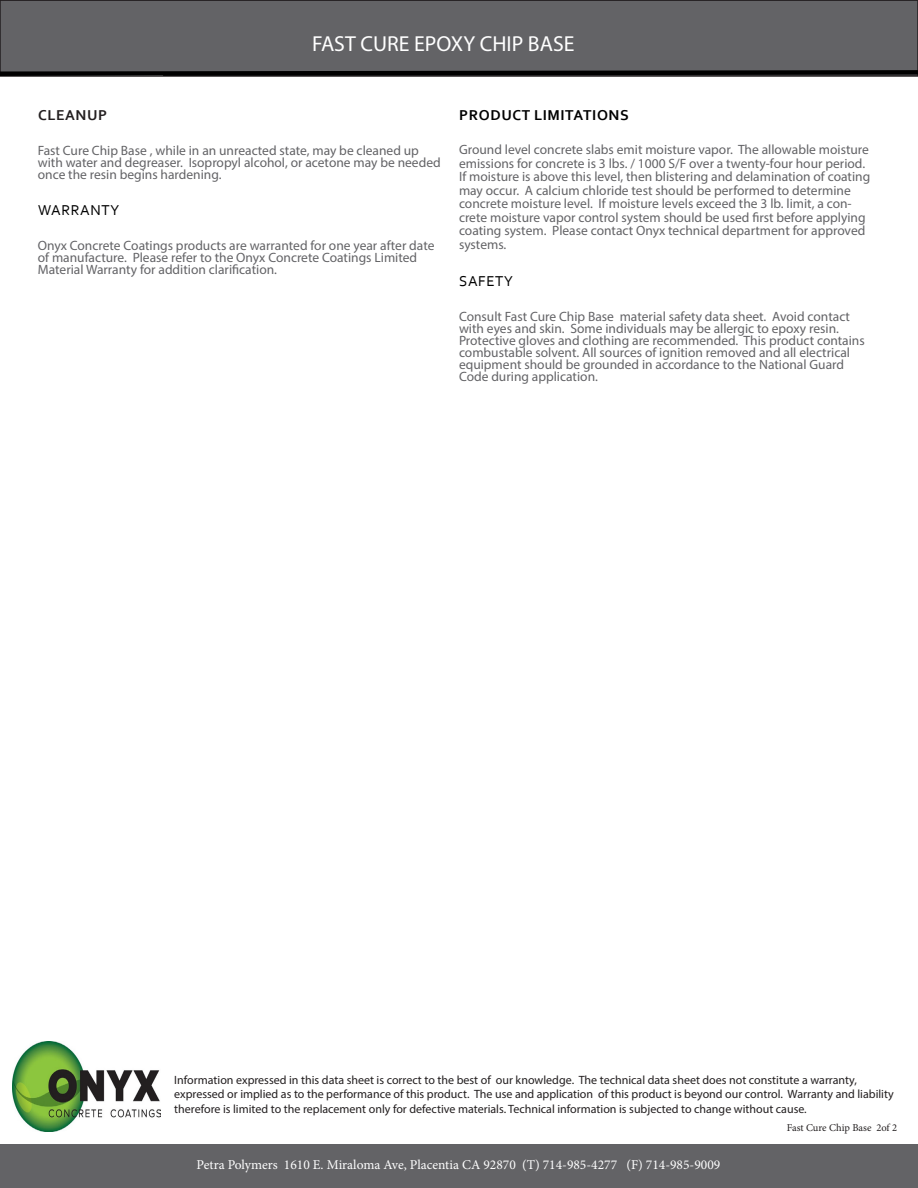
<style>
.page{position:relative;width:918px;height:1188px;background:#fff}
.page>*{position:absolute;margin:0;border:0;box-sizing:border-box;transform-origin:0 0}
.t1{font:21.75px "Myriad Pro";color:#fff}
.Bullets{font:700 15px "Corbel";letter-spacing:.04em;color:#000}
.Body_Text{font:15px "Corbel";letter-spacing:.04em;color:#000}
.Body_Text-2{font:700 15px "Corbel";letter-spacing:.04em;color:#231f20}
.Body_Text-3{font:13.5px/12px "Myriad Pro";color:#636366}
.t2{font:13.5px "Minion Pro";color:#fff}
.t3{font:12px/14.4px "Myriad Pro";color:#231f20}
.t4{font:10.5px "Minion Pro";letter-spacing:-.005em;color:#231f20}
</style>
<div class="page">
<div style="left:0;top:1144px;width:918px;height:44px;background:#636366"></div>
<div style="left:0;top:0;width:918px;height:76px;background:#636366"></div>
<div style="left:0;top:0;width:918px;height:77px;border:2px solid #231f20"></div>
<svg style="left:0;top:68px;width:918px;height:9px"></svg>
<img style="left:12px;top:1041px;width:149px;height:90px">
<p class="t1" style="left:312px;top:30px;width:264px">FAST CURE EPOXY CHIP BASE</p>
<p class="Body_Text-2" style="left:38px;top:106px;width:71px">CLEANUP</p>
<p class="Body_Text-3" style="left:38px;top:144px;width:404px">Fast Cure Chip Base , while in an unreacted state, may be cleaned up with water and degreaser. Isopropyl alcohol, or acetone may be needed once the resin begins hardening.</p>
<p class="Body_Text" style="left:38px;top:201px;width:83px">WARRANTY</p>
<p class="Body_Text-3" style="left:38px;top:239px;width:398px">Onyx Concrete Coatings products are warranted for one year after date of manufacture. Please refer to the Onyx Concrete Coatings Limited<br>Material Warranty for addition clarification.</p>
<p class="Bullets" style="left:459px;top:106px;width:171px">PRODUCT LIMITATIONS</p>
<p class="Body_Text-3" style="left:459px;top:143px;width:413px;line-height:13.5px">Ground level concrete slabs emit moisture vapor. The allowable moisture emissions for concrete is 3 lbs. / 1000 S/F over a twenty-four hour period.<br>If moisture is above this level, then blistering and delamination of coating may occur. A calcium chloride test should be performed to determine concrete moisture level. If moisture levels exceed the 3 lb. limit, a con&shy;crete moisture vapor control system should be used first before applying coating system. Please contact Onyx technical department for approved systems.</p>
<p class="Body_Text" style="left:459px;top:272px;width:55px">SAFETY</p>
<p class="Body_Text-3" style="left:459px;top:310px;width:407px">Consult Fast Cure Chip Base material safety data sheet. Avoid contact with eyes and skin. Some individuals may be allergic to epoxy resin.<br>Protective gloves and clothing are recommended. This product contains combustable solvent. All sources of ignition removed and all electrical equipment should be grounded in accordance to the National Guard Code during application.</p>
<p class="t3" style="left:174px;top:1072px;width:721px">Information expressed in this data sheet is correct to the best of our knowledge. The technical data sheet does not constitute a warranty, expressed or implied as to the performance of this product. The use and application of this product is beyond our control. Warranty and liability therefore is limited to the replacement only for defective materials. Technical information is subjected to change without cause.</p>
<p class="t2" style="left:197px;top:1156px;width:525px">Petra Polymers 1610 E. Miraloma Ave, Placentia CA 92870 (T) 714-985-4277 (F) 714-985-9009</p>
<p class="t4" style="left:787px;top:1121px;width:112px">Fast Cure Chip Base 2of 2</p>
</div>
